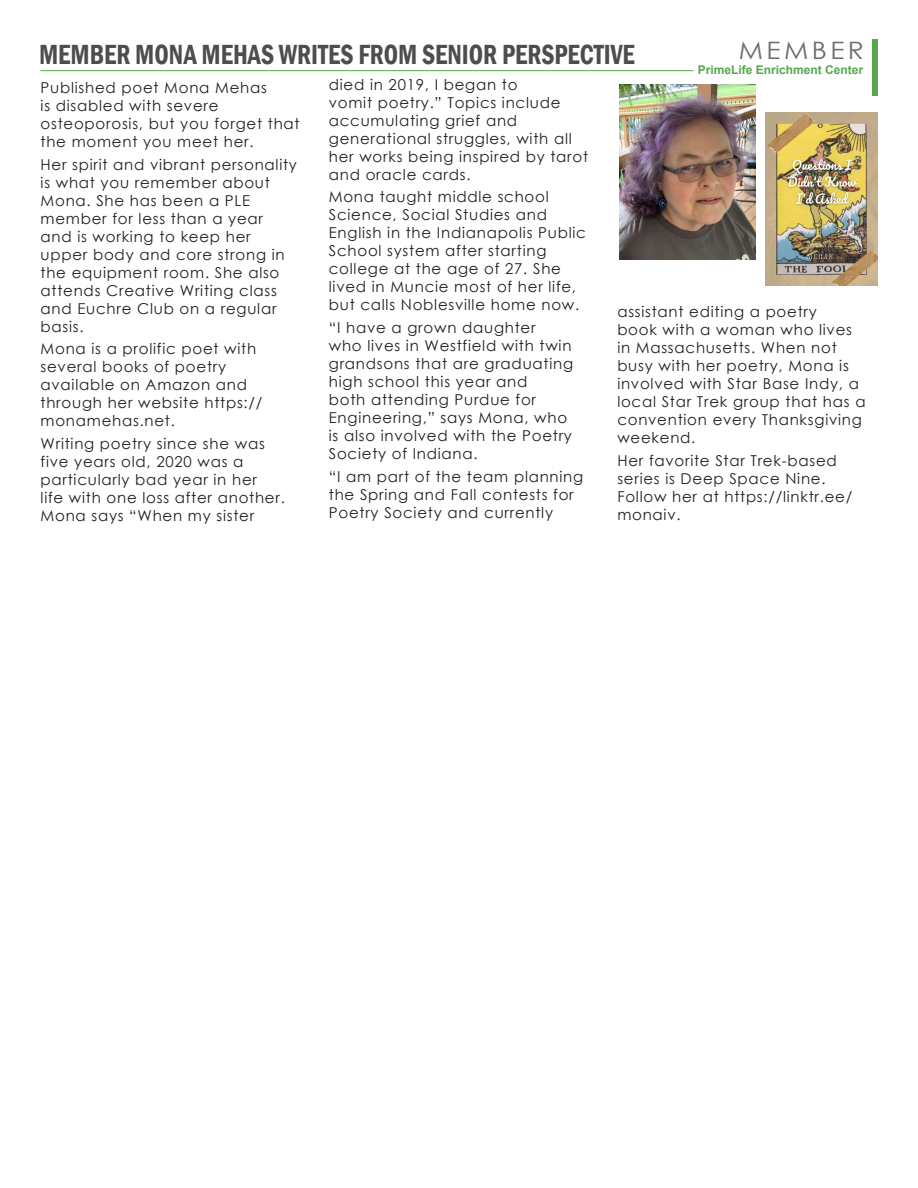
<style>
.page{position:relative;width:918px;height:1188px;background:#fff}
.page>*{position:absolute;margin:0;border:0;box-sizing:border-box;transform-origin:0 0}
.t1{font:600 condensed 28.5px "Franklin Gothic";color:#4d4d4f;scale:.9 1}
.t2{font:24px "Century Gothic";letter-spacing:.13em;color:#6c6d70;scale:1.1 1}
.t3{font:15px/18px "Century Gothic";letter-spacing:.05em;color:#231f20}
.t4{font:700 12px "Arial";color:#55a74c}
</style>
<div class="page">
<hr style="left:40px;top:70px;width:653px;height:1px;background:#55a74c">
<div style="left:872px;top:40px;width:5px;height:56px;background:#55a74c"></div>
<img style="left:766px;top:112px;width:112px;height:174px">
<img style="left:620px;top:84px;width:136px;height:176px">
<p class="t1" style="left:39px;top:35px;width:663px">MEMBER MONA MEHAS WRITES FROM SENIOR PERSPECTIVE</p>
<p class="t2" style="left:739px;top:33px;width:115px">MEMBER</p>
<p class="t4" style="left:698px;top:61px;width:167px">PrimeLife Enrichment Center</p>
<p class="t3" style="left:41px;top:78px;width:261px">Published poet Mona Mehas<br>is disabled with severe osteoporosis, but you forget that the moment you meet her.</p>
<p class="t3" style="left:41px;top:155px;width:258px">Her spirit and vibrant personality is what you remember about<br>Mona. She has been a PLE member for less than a year and is working to keep her upper body and core strong in the equipment room. She also attends Creative Writing class and Euchre Club on a regular basis.</p>
<p class="t3" style="left:41px;top:340px;width:223px">Mona is a prolific poet with several books of poetry available on Amazon and through her website https:// monamehas.net.</p>
<p class="t3" style="left:41px;top:434px;width:246px">Writing poetry since she was five years old, 2020 was a particularly bad year in her<br>life with one loss after another.<br>Mona says “When my sister</p>
<p class="t3" style="left:329px;top:75px;width:261px">died in 2019, I began to<br>vomit poetry.” Topics include accumulating grief and generational struggles, with all her works being inspired by tarot and oracle cards.</p>
<p class="t3" style="left:329px;top:188px;width:259px">Mona taught middle school<br>Science, Social Studies and<br>English in the Indianapolis Public<br>School system after starting college at the age of 27. She lived in Muncie most of her life, but calls Noblesville home now.</p>
<p class="t3" style="left:329px;top:318px;width:246px">“I have a grown daughter<br>who lives in Westfield with twin grandsons that are graduating high school this year and<br>both attending Purdue for<br>Engineering,” says Mona, who is also involved with the Poetry<br>Society of Indiana.</p>
<p class="t3" style="left:329px;top:467px;width:256px">“I am part of the team planning the Spring and Fall contests for<br>Poetry Society and currently</p>
<p class="t3" style="left:617px;top:303px;width:250px">assistant editing a poetry<br>book with a woman who lives in Massachusetts. When not busy with her poetry, Mona is involved with Star Base Indy, a local Star Trek group that has a convention every Thanksgiving weekend.</p>
<p class="t3" style="left:617px;top:451px;width:236px">Her favorite Star Trek-based series is Deep Space Nine.<br>Follow her at https://linktr.ee/ monaiv.</p>
</div>
